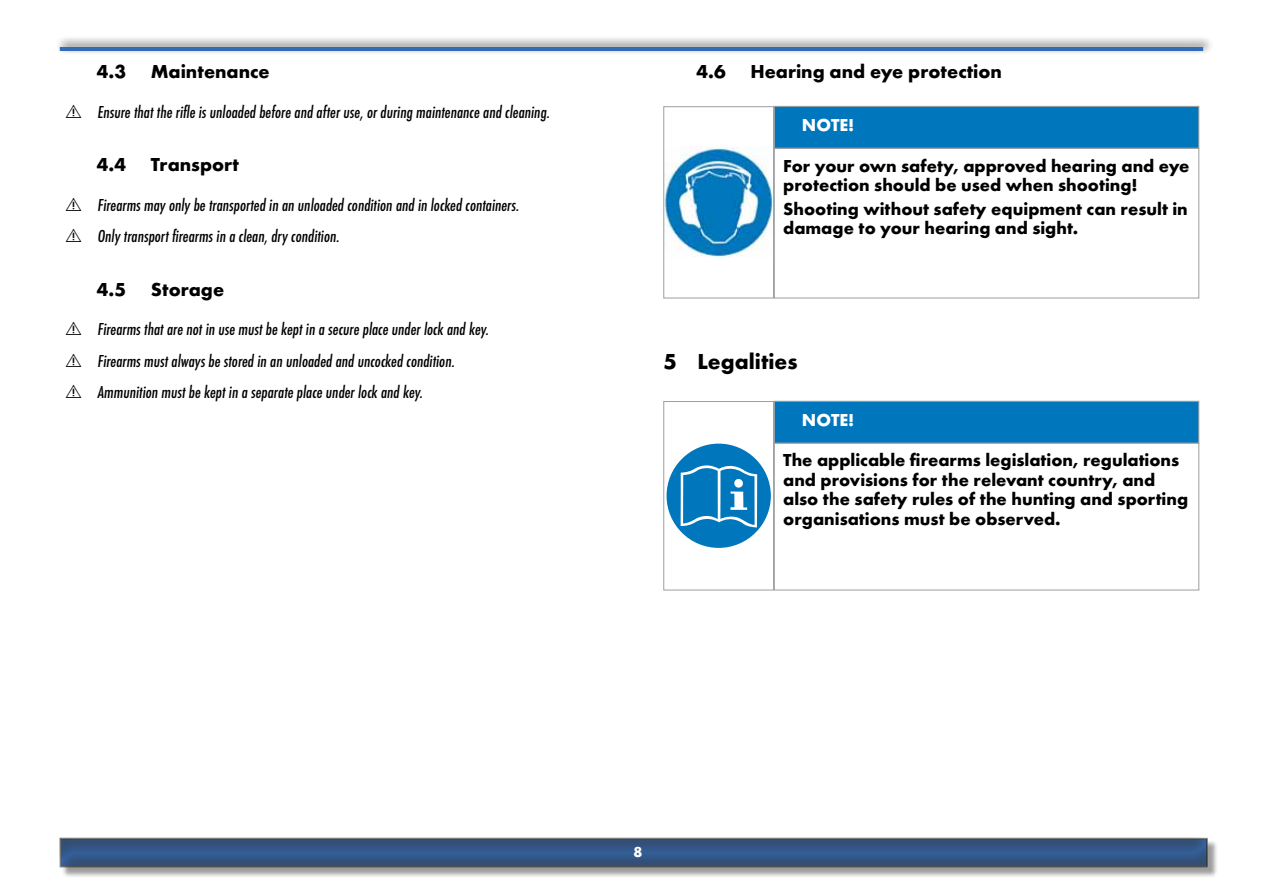
<style>
.page{position:relative;width:1263px;height:893px;background:#fff}
.page>*{position:absolute;margin:0;border:0;box-sizing:border-box;transform-origin:0 0}
.t1{font:700 22.5px "Futura T";color:#000}
.t2{font:700 19.5px "Futura T";color:#000}
.t3{font:italic 500 condensed 18px/31.2px "Futura T";color:#000}
.t4{font:700 18px/19.5px "Futura T";color:#000}
.t5{font:700 18px "Futura T";color:#fff}
.t6{font:700 15px "Futura T";color:#fff}
.s1{font-family:"Arial ANSI";font-weight:400;font-style:normal;font-stretch:normal}
</style>
<div class="page">
<img style="left:665px;top:147px;width:107px;height:111px">
<div style="left:663px;top:106px;width:111px;height:192px;border:1px solid #9c9e9f"></div>
<div style="left:774px;top:148px;width:425px;height:150px;border:1px solid #9c9e9f"></div>
<div style="left:774px;top:106px;width:425px;height:42px;background:#0076bd;border:1px solid #9c9e9f"></div>
<div style="left:666px;top:444px;width:105px;height:104px;background:#0076bd;border-radius:50%"></div>
<svg style="left:681px;top:465px;width:76px;height:62px"></svg>
<div style="left:663px;top:401px;width:111px;height:189px;border:1px solid #9c9e9f"></div>
<div style="left:774px;top:443px;width:425px;height:147px;border:1px solid #9c9e9f"></div>
<div style="left:774px;top:401px;width:425px;height:42px;background:#0076bd;border:1px solid #9c9e9f"></div>
<div style="left:61px;top:839px;width:1157px;height:39px;background:#000;opacity:.49"></div>
<div style="left:59px;top:836px;width:1149px;height:32px;background:#fff;opacity:.45"></div>
<div style="left:54px;top:36px;width:1160px;height:20px;background:#000;opacity:.74"></div>
<div style="left:59px;top:45px;width:1146px;height:6px;background:#fff;opacity:.44"></div>
<p class="t2" style="left:97px;top:60px;width:31px">4.3</p>
<p class="t2" style="left:151px;top:60px;width:120px">Maintenance</p>
<p class="t3" style="left:66px;top:96px;width:485px"><span class="s1">$</span> Ensure that the rifle is unloaded before and after use, or during maintenance and cleaning.</p>
<p class="t2" style="left:97px;top:153px;width:31px">4.4</p>
<p class="t2" style="left:151px;top:153px;width:90px">Transport</p>
<p class="t3" style="left:66px;top:189px;width:455px"><span class="s1">$</span> Firearms may only be transported in an unloaded condition and in locked containers. <span class="s1">$</span> Only transport firearms in a clean, dry condition.</p>
<p class="t2" style="left:97px;top:277px;width:31px">4.5</p>
<p class="t2" style="left:151px;top:277px;width:75px">Storage</p>
<p class="t3" style="left:66px;top:313px;width:424px"><span class="s1">$</span> Firearms that are not in use must be kept in a secure place under lock and key. <span class="s1">$</span> Firearms must always be stored in an unloaded and uncocked condition.<br><span class="s1">$</span> Ammunition must be kept in a separate place under lock and key.</p>
<p class="t2" style="left:696px;top:60px;width:31px">4.6</p>
<p class="t2" style="left:750px;top:60px;width:253px">Hearing and eye protection</p>
<p class="t5" style="left:802px;top:115px;width:54px">Note!</p>
<p class="t4" style="left:783px;top:156px;width:408px">For your own safety, approved hearing and eye protection should be used when shooting!</p>
<p class="t4" style="left:783px;top:199px;width:406px">Shooting without safety equipment can result in damage to your hearing and sight.</p>
<p class="t1" style="left:663px;top:348px;width:136px">5 Legalities</p>
<p class="t5" style="left:802px;top:409px;width:54px">Note!</p>
<p class="t4" style="left:783px;top:451px;width:406px">The applicable firearms legislation, regulations and provisions for the relevant country, and also the safety rules of the hunting and sporting organisations must be observed.</p>
<p class="t6" style="left:633px;top:844px;width:10px">8</p>
</div>
